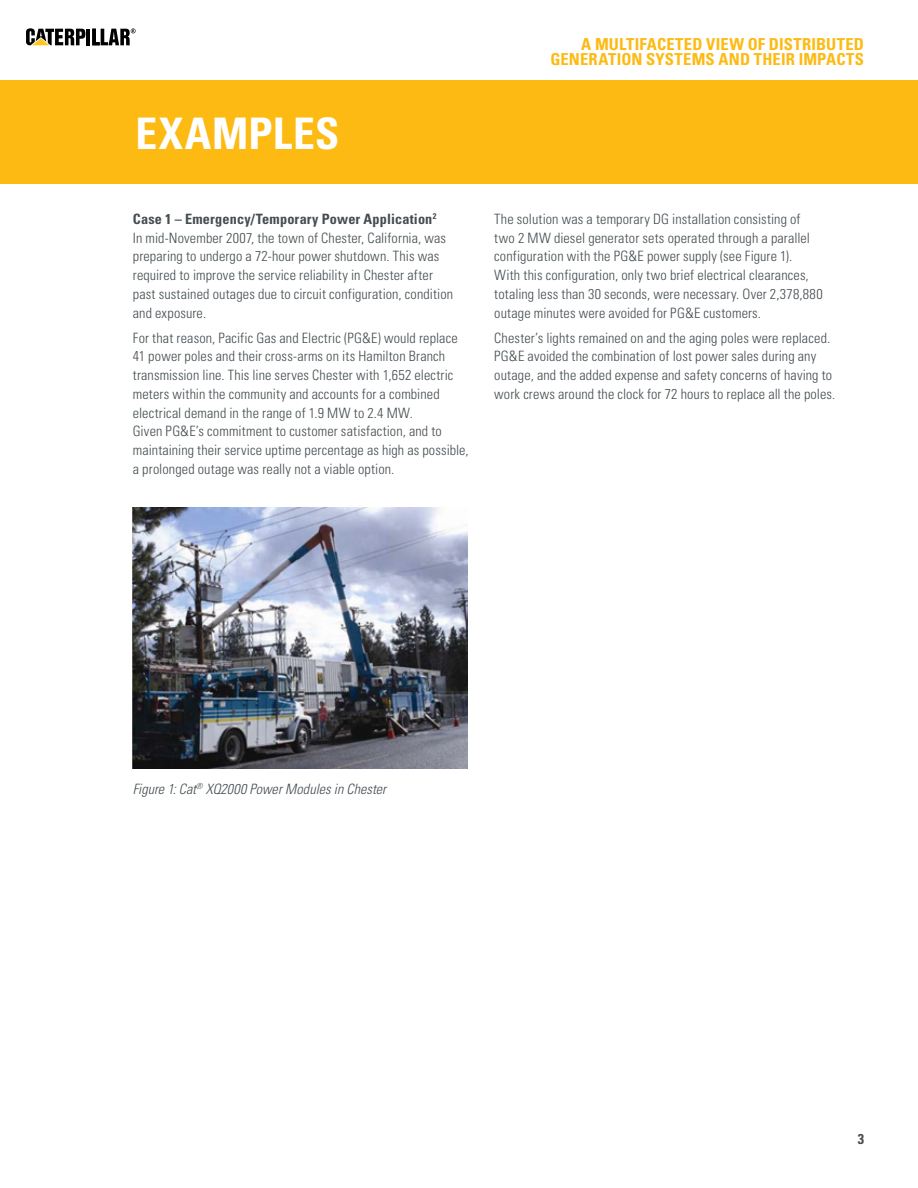
<style>
.page{position:relative;width:918px;height:1188px;background:#fff}
.page>*{position:absolute;margin:0;border:0;box-sizing:border-box;transform-origin:0 0}
.Headline{font:700 condensed 43.5px "Univers LT Std";letter-spacing:.015em;color:#fff}
.t1{font:700 condensed 16.5px/15px "Univers LT Std";letter-spacing:.01em;color:#fcba13;text-align:right}
.BULLETS{font:300 condensed 14.25px/18.8px "Univers LT Std";letter-spacing:.01em;color:#454d51}
.BULLETS-2{font:italic 300 condensed 14.25px "Univers LT Std";color:#454d51}
.t2{font:700 condensed 14.25px "Univers LT Std";color:#454d51}
.s1{font-weight:700}
</style>
<div class="page">
<hr style="left:87px;top:29px;width:3px;height:16px;background:#000">
<svg style="left:26px;top:28px;width:59px;height:17px"></svg>
<svg style="left:92px;top:28px;width:44px;height:17px"></svg>
<div style="left:0;top:81px;width:918px;height:103px;background:#fcba13"></div>
<img style="left:133px;top:507px;width:335px;height:262px">
<p class="Headline" style="left:136px;top:107px;width:205px">EXAMPLES</p>
<p class="BULLETS" style="left:133px;top:209px;width:322px"><span class="s1">Case 1 – Emergency/Temporary Power Application</span><sup>2<br></sup>In mid-November 2007, the town of Chester, California, was preparing to undergo a 72-hour power shutdown. This was required to improve the service reliability in Chester after past sustained outages due to circuit configuration, condition and exposure.</p>
<p class="BULLETS" style="left:133px;top:328px;width:337px">For that reason, Pacific Gas and Electric (PG&amp;E) would replace 41 power poles and their cross-arms on its Hamilton Branch transmission line. This line serves Chester with 1,652 electric meters within the community and accounts for a combined electrical demand in the range of 1.9 MW to 2.4 MW.<br>Given PG&amp;E’s commitment to customer satisfaction, and to maintaining their service uptime percentage as high as possible, a prolonged outage was really not a viable option.</p>
<p class="t1" style="left:550px;top:37px;width:315px">A MULTIFACETED VIEW OF DISTRIBUTED<br>GENERATION SYSTEMS AND THEIR IMPACTS</p>
<p class="BULLETS" style="left:494px;top:209px;width:330px">The solution was a temporary DG installation consisting of two 2 MW diesel generator sets operated through a parallel configuration with the PG&amp;E power supply (see Figure 1).<br>With this configuration, only two brief electrical clearances, totaling less than 30 seconds, were necessary. Over 2,378,880 outage minutes were avoided for PG&amp;E customers.</p>
<p class="BULLETS" style="left:494px;top:328px;width:343px">Chester’s lights remained on and the aging poles were replaced.<br>PG&amp;E avoided the combination of lost power sales during any outage, and the added expense and safety concerns of having to work crews around the clock for 72 hours to replace all the poles.</p>
<p class="BULLETS-2" style="left:133px;top:781px;width:255px">Figure 1: Cat<sup>®</sup> XQ2000 Power Modules in Chester</p>
<p class="t2" style="left:858px;top:1130px;width:8px">3</p>
</div>
